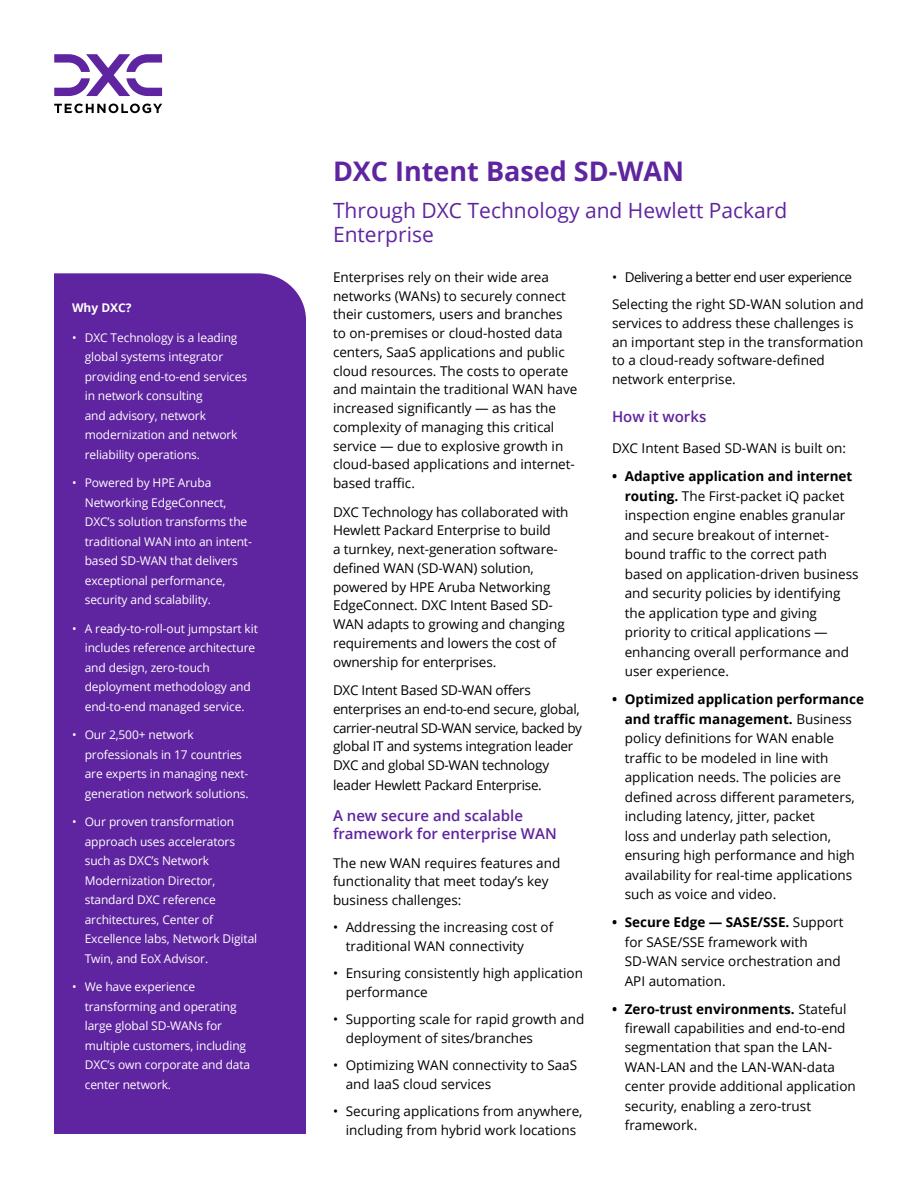
<style>
.page{position:relative;width:918px;height:1188px;background:#fff}
.page>*{position:absolute;margin:0;border:0;box-sizing:border-box;transform-origin:0 0}
.t1{font:700 27px "Open Sans";color:#5f249f}
.t2{font:21px/24px "Open Sans";color:#5f249f}
.t3{font:600 15px/18px "Open Sans";color:#5f249f}
.t4{font:600 15px "Open Sans";color:#5f249f}
.t5{font:13.5px/18.8px "Open Sans";color:#000}
.t6{font:13.5px/18.8px "Open Sans";letter-spacing:-.02em;color:#000}
.t7{font:13.5px/27.3px "Open Sans";letter-spacing:-.04em;color:#000}
.t8{font:12px/19.5px "Open Sans";letter-spacing:-.01em;color:#fff}
.t9{font:700 12px "Open Sans";color:#fff}
.s1{font-weight:700}
</style>
<div class="page">
<svg style="left:54px;top:104px;width:108px;height:9px"></svg>
<svg style="left:54px;top:54px;width:108px;height:42px"></svg>
<div style="left:54px;top:273px;width:252px;height:861px;background:#5f249f"></div>
<p class="t9" style="left:72px;top:299px;width:61px">Why DXC?</p>
<p class="t8" style="left:85px;top:327px;width:164px;text-indent:-13px">• DXC Technology is a leading global systems integrator providing end-to-end services in network consulting<br>and advisory, network modernization and network reliability operations.</p>
<p class="t8" style="left:85px;top:473px;width:169px;text-indent:-13px">• Powered by HPE Aruba<br>Networking EdgeConnect,<br>DXC’s solution transforms the traditional WAN into an intent&shy;based SD-WAN that delivers exceptional performance, security and scalability.</p>
<p class="t8" style="left:85px;top:618px;width:175px;text-indent:-13px">• A ready-to-roll-out jumpstart kit includes reference architecture and design, zero-touch deployment methodology and end-to-end managed service.</p>
<p class="t8" style="left:85px;top:725px;width:166px;text-indent:-13px">• Our 2,500+ network professionals in 17 countries are experts in managing next&shy;generation network solutions.</p>
<p class="t8" style="left:85px;top:812px;width:174px;text-indent:-13px">• Our proven transformation approach uses accelerators such as DXC’s Network<br>Modernization Director, standard DXC reference architectures, Center of<br>Excellence labs, Network Digital<br>Twin, and EoX Advisor.</p>
<p class="t8" style="left:85px;top:977px;width:167px;text-indent:-13px">• We have experience transforming and operating large global SD-WANs for multiple customers, including<br>DXC’s own corporate and data center network.</p>
<h1 class="t1" style="left:333px;top:152px;width:353px">DXC Intent Based SD-WAN</h1>
<h2 class="t2" style="left:333px;top:198px;width:456px">Through DXC Technology and Hewlett Packard<br>Enterprise</h2>
<p class="t5" style="left:333px;top:267px;width:246px">Enterprises rely on their wide area networks (WANs) to securely connect their customers, users and branches to on-premises or cloud-hosted data centers, SaaS applications and public cloud resources. The costs to operate and maintain the traditional WAN have increased significantly — as has the complexity of managing this critical service — due to explosive growth in cloud-based applications and internet&shy;based traffic.</p>
<p class="t5" style="left:333px;top:502px;width:237px">DXC Technology has collaborated with Hewlett Packard Enterprise to build<br>a turnkey, next-generation software&shy;defined WAN (SD-WAN) solution, powered by HPE Aruba Networking EdgeConnect. DXC Intent Based SD-WAN adapts to growing and changing requirements and lowers the cost of ownership for enterprises.</p>
<p class="t6" style="left:333px;top:681px;width:251px">DXC Intent Based SD-WAN offers enterprises an end-to-end secure, global, carrier-neutral SD-WAN service, backed by global IT and systems integration leader DXC and global SD-WAN technology</p>
<p class="t6" style="left:333px;top:776px;width:210px">leader Hewlett Packard Enterprise.</p>
<p class="t3" style="left:333px;top:806px;width:225px">A new secure and scalable framework for enterprise WAN</p>
<p class="t5" style="left:333px;top:853px;width:229px">The new WAN requires features and functionality that meet today’s key business challenges:</p>
<p class="t5" style="left:346px;top:918px;width:209px;text-indent:-13px">• Addressing the increasing cost of traditional WAN connectivity</p>
<p class="t5" style="left:346px;top:964px;width:239px;text-indent:-13px">• Ensuring consistently high application performance</p>
<p class="t5" style="left:346px;top:1010px;width:240px;text-indent:-13px">• Supporting scale for rapid growth and deployment of sites/branches</p>
<p class="t5" style="left:346px;top:1056px;width:233px;text-indent:-13px">• Optimizing WAN connectivity to SaaS and IaaS cloud services</p>
<p class="t5" style="left:333px;top:1102px;width:251px;text-align:center">• Securing applications from anywhere, including from hybrid work locations</p>
<p class="t7" style="left:612px;top:263px;width:253px">• Delivering a better end user experience<br>Selecting the right SD-WAN solution and</p>
<p class="t5" style="left:612px;top:313px;width:253px">services to address these challenges is an important step in the transformation to a cloud-ready software-defined network enterprise.</p>
<p class="t4" style="left:612px;top:406px;width:96px">How it works</p>
<p class="t5" style="left:612px;top:439px;width:236px">DXC Intent Based SD-WAN is built on:</p>
<p class="t5" style="left:625px;top:466px;width:235px;line-height:19.5px;text-indent:-13px"><span class="s1">• Adaptive application and internet routing.</span> The First-packet iQ packet inspection engine enables granular and secure breakout of internet&shy;bound traffic to the correct path based on application-driven business and security policies by identifying the application type and giving priority to critical applications — enhancing overall performance and user experience.</p>
<p class="t5" style="left:625px;top:689px;width:241px;line-height:19.5px;text-indent:-13px"><span class="s1">• Optimized application performance and traffic management.</span> Business policy definitions for WAN enable traffic to be modeled in line with application needs. The policies are defined across different parameters, including latency, jitter, packet<br>loss and underlay path selection, ensuring high performance and high availability for real-time applications such as voice and video.</p>
<p class="t5" style="left:625px;top:912px;width:220px;line-height:19.5px;text-indent:-13px"><span class="s1">• Secure Edge — SASE/SSE.</span> Support for SASE/SSE framework with<br>SD-WAN service orchestration and<br>API automation.</p>
<p class="t5" style="left:625px;top:999px;width:233px;line-height:19.5px;text-indent:-13px"><span class="s1">• Zero-trust environments.</span> Stateful firewall capabilities and end-to-end segmentation that span the LAN-<br>WAN-LAN and the LAN-WAN-data center provide additional application security, enabling a zero-trust framework.</p>
</div>
